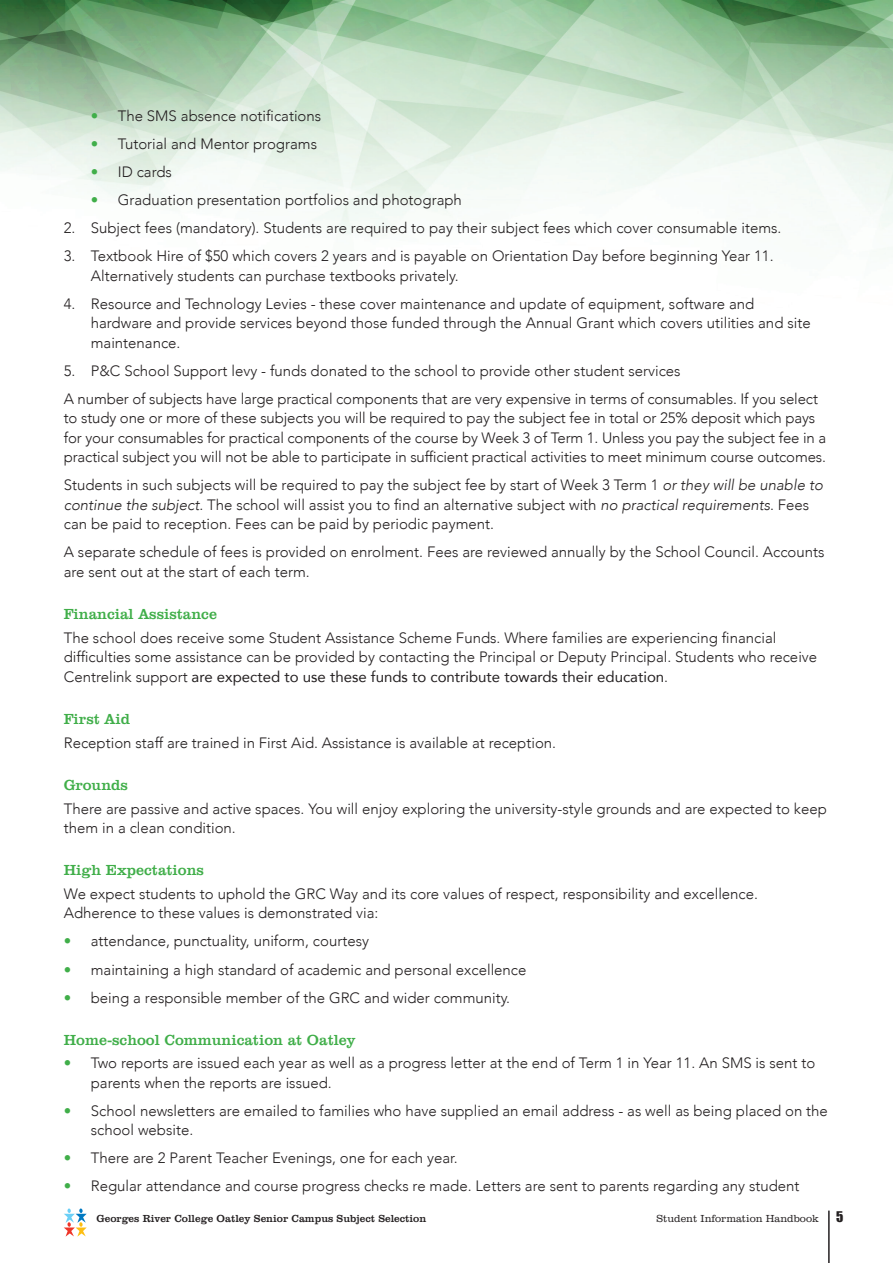
<style>
.page{position:relative;width:893px;height:1263px;background:#fff}
.page>*{position:absolute;margin:0;border:0;box-sizing:border-box;transform-origin:0 0}
.t1{font:300 15px/19.5px "Avenir";color:#231f20}
.t2{font:15px "Clarendon BT";color:#40ae49}
.t3{font:13.5px "Impact";color:#231f20}
.t4{font:10.5px "Clarendon BT";color:#231f20}
.t5{font:300 10.5px "Clarendon BT";color:#231f20}
.s1{color:#40ae49}
.s2{font-style:italic}
.s3{font-weight:400}
</style>
<div class="page">
<img style="left:0;top:0;width:893px;height:249px">
<svg style="left:64px;top:1208px;width:23px;height:28px"></svg>
<hr style="left:828px;top:1210px;width:2px;height:53px;background:#231f20">
<p class="t1" style="left:91px;top:106px;width:232px"><span class="s1">•</span> The SMS absence notifications</p>
<p class="t1" style="left:91px;top:134px;width:228px"><span class="s1">•</span> Tutorial and Mentor programs</p>
<p class="t1" style="left:91px;top:162px;width:83px"><span class="s1">•</span> ID cards</p>
<p class="t1" style="left:91px;top:190px;width:373px"><span class="s1">•</span> Graduation presentation portfolios and photograph</p>
<p class="t1" style="left:64px;top:218px;width:719px">2. Subject fees (mandatory). Students are required to pay their subject fees which cover consumable items.</p>
<p class="t1" style="left:91px;top:246px;width:684px;text-indent:-27px">3. Textbook Hire of $50 which covers 2 years and is payable on Orientation Day before beginning Year 11.<br>Alternatively students can purchase textbooks privately.</p>
<p class="t1" style="left:91px;top:294px;width:721px;text-indent:-27px">4. Resource and Technology Levies - these cover maintenance and update of equipment, software and hardware and provide services beyond those funded through the Annual Grant which covers utilities and site maintenance.</p>
<p class="t1" style="left:64px;top:357px;width:756px;line-height:28px">5. P&amp;C School Support levy - funds donated to the school to provide other student services<br>A number of subjects have large practical components that are very expensive in terms of consumables. If you select</p>
<p class="t1" style="left:64px;top:408px;width:764px">to study one or more of these subjects you will be required to pay the subject fee in total or 25% deposit which pays for your consumables for practical components of the course by Week 3 of Term 1. Unless you pay the subject fee in a practical subject you will not be able to participate in sufficient practical activities to meet minimum course outcomes.</p>
<p class="t1" style="left:64px;top:475px;width:761px">Students in such subjects will be required to pay the subject fee by start of Week 3 Term 1 <span class="s2">or they will be unable to continue the subject</span>. The school will assist you to find an alternative subject with <span class="s2">no practical requirements</span>. Fees can be paid to reception. Fees can be paid by periodic payment.</p>
<p class="t1" style="left:64px;top:542px;width:762px">A separate schedule of fees is provided on enrolment. Fees are reviewed annually by the School Council. Accounts are sent out at the start of each term.</p>
<p class="t2" style="left:64px;top:605px;width:155px">Financial Assistance</p>
<p class="t1" style="left:64px;top:628px;width:755px">The school does receive some Student Assistance Scheme Funds. Where families are experiencing financial difficulties some assistance can be provided by contacting the Principal or Deputy Principal. Students who receive<br>Centrelink support <span class="s3">are expected to use these funds to contribute towards their education</span>.</p>
<p class="t2" style="left:64px;top:709px;width:68px">First Aid</p>
<p class="t1" style="left:64px;top:733px;width:494px">Reception staff are trained in First Aid. Assistance is available at reception.</p>
<p class="t2" style="left:64px;top:775px;width:66px">Grounds</p>
<p class="t1" style="left:64px;top:799px;width:765px">There are passive and active spaces. You will enjoy exploring the university-style grounds and are expected to keep them in a clean condition.</p>
<p class="t2" style="left:64px;top:861px;width:142px">High Expectations</p>
<p class="t1" style="left:64px;top:884px;width:696px">We expect students to uphold the GRC Way and its core values of respect, responsibility and excellence.<br>Adherence to these values is demonstrated via:</p>
<p class="t1" style="left:64px;top:931px;width:307px"><span class="s1">•</span> attendance, punctuality, uniform, courtesy</p>
<p class="t1" style="left:64px;top:959px;width:464px"><span class="s1">•</span> maintaining a high standard of academic and personal excellence</p>
<p class="t1" style="left:64px;top:987px;width:448px"><span class="s1">•</span> being a responsible member of the GRC and wider community.</p>
<p class="t2" style="left:64px;top:1030px;width:293px">Home-school Communication at Oatley</p>
<p class="t1" style="left:91px;top:1053px;width:726px;text-indent:-27px"><span class="s1">•</span> Two reports are issued each year as well as a progress letter at the end of Term 1 in Year 11. An SMS is sent to parents when the reports are issued.</p>
<p class="t1" style="left:91px;top:1101px;width:739px;text-indent:-27px"><span class="s1">•</span> School newsletters are emailed to families who have supplied an email address - as well as being placed on the school website.</p>
<p class="t1" style="left:64px;top:1148px;width:395px"><span class="s1">•</span> There are 2 Parent Teacher Evenings, one for each year.</p>
<p class="t1" style="left:64px;top:1176px;width:737px"><span class="s1">•</span> Regular attendance and course progress checks re made. Letters are sent to parents regarding any student</p>
<p class="t4" style="left:97px;top:1212px;width:331px">Georges River College Oatley Senior Campus Subject Selection</p>
<p class="t5" style="left:657px;top:1212px;width:164px">Student Information Handbook</p>
<p class="t3" style="left:836px;top:1206px;width:9px">5</p>
</div>
